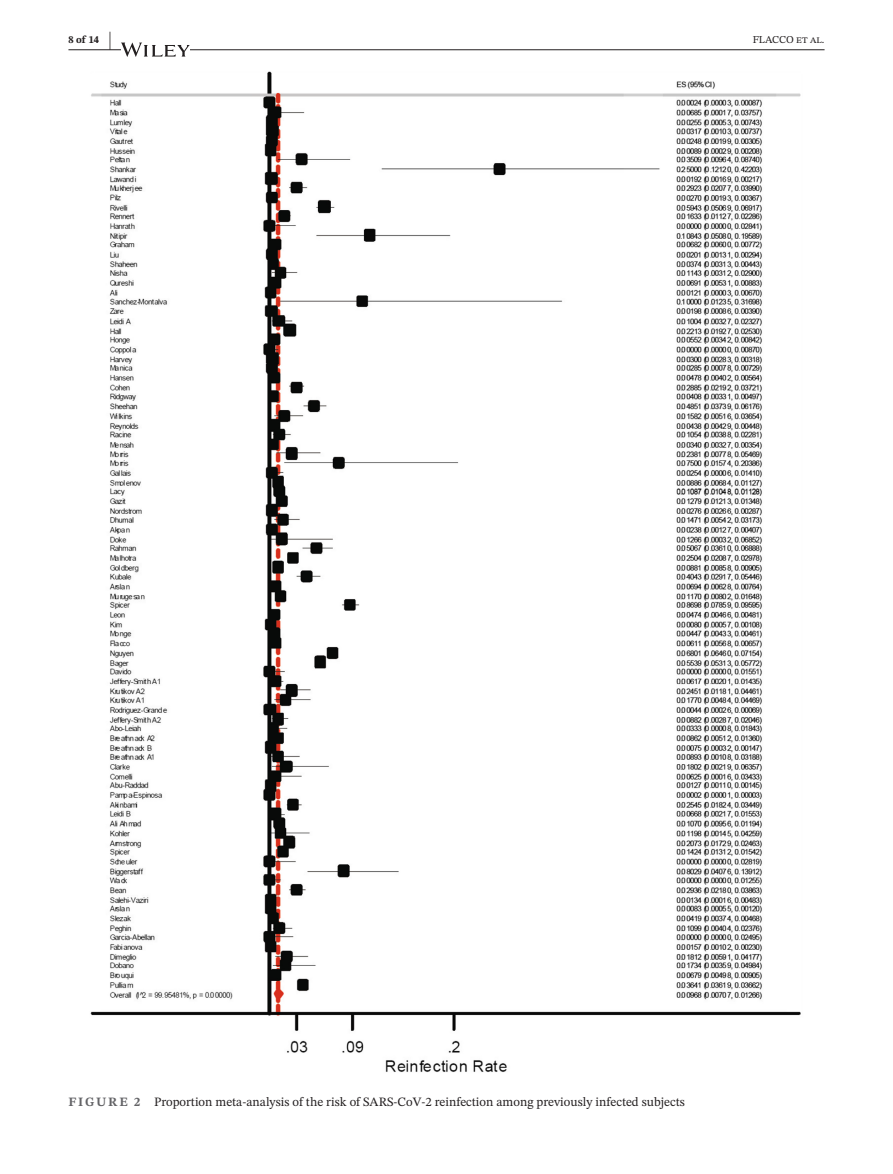
<style>
.page{position:relative;width:893px;height:1174px;background:#fff}
.page>*{position:absolute;margin:0;border:0;box-sizing:border-box;transform-origin:0 0}
.t1{font:12.75px "STIX Two Text";color:#231f20}
.t2{font:10.5px "STIX Two Text";color:#231f20}
.t3{font:700 10.5px "STIX Two Text";color:#231f20}
.s1{font-size:21px}
.s2{font-weight:700;color:#636366}
</style>
<div class="page">
<hr style="left:68px;top:49px;width:756px;height:1px;background:#231f20">
<svg style="left:121px;top:43px;width:69px;height:14px"></svg>
<img style="left:90px;top:71px;width:711px;height:1001px">
<p class="t3" style="left:68px;top:32px;width:44px">8 of 14 <span class="s1">|</span></p>
<p class="t2" style="left:753px;top:32px;width:73px">FLACCO et al.</p>
<p class="t1" style="left:68px;top:1092px;width:618px"><span class="s2">FIGURE 2</span> Proportion meta-analysis of the risk of SARS-CoV-2 reinfection among previously infected subjects</p>
</div>
